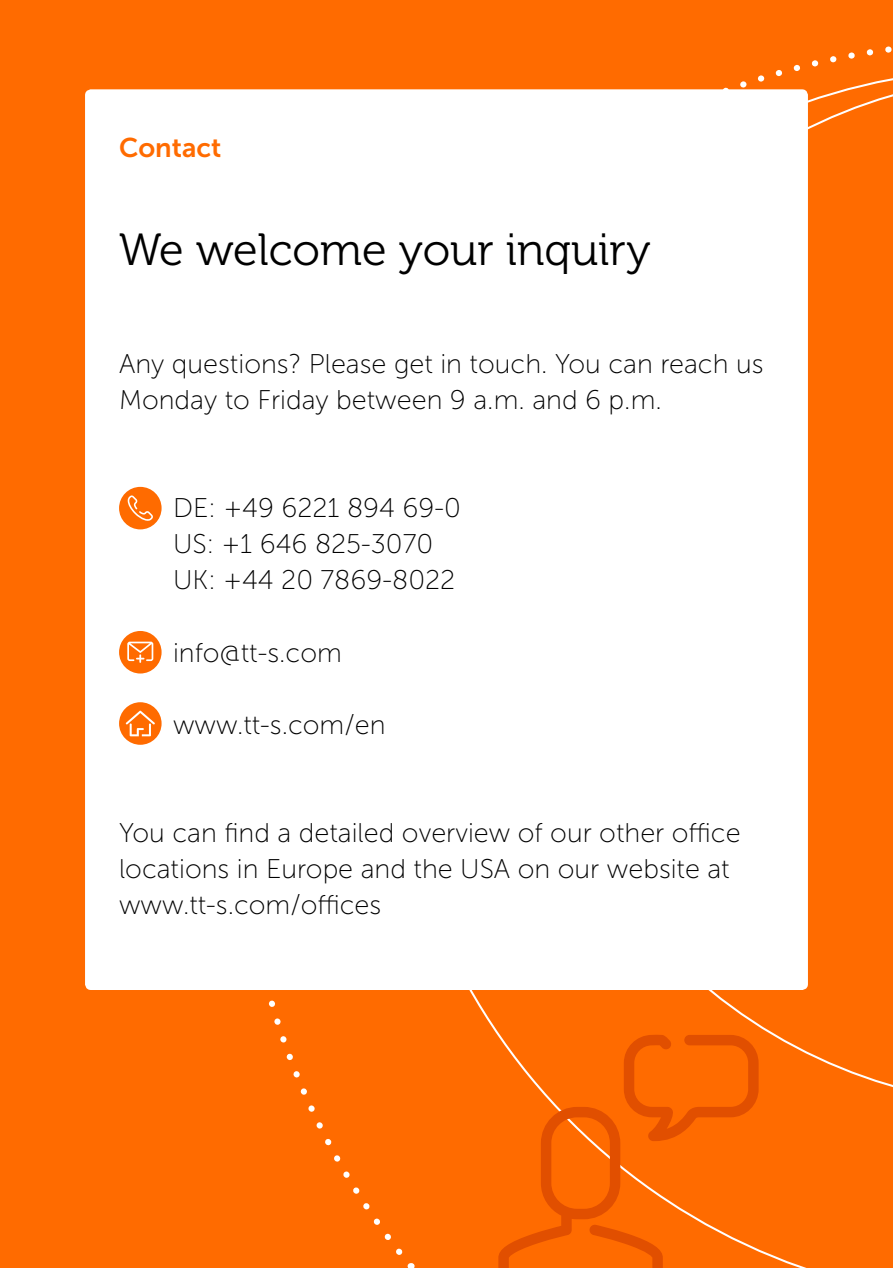
<style>
.page{position:relative;width:893px;height:1268px;background:#fff}
.page>*{position:absolute;margin:0;border:0;box-sizing:border-box;transform-origin:0 0}
.t1{font:45px "Museo 300";color:#000}
.t2{font:27px/36px "Museo Sans 100";color:#000}
.t3{font:27px "Museo Sans 700";color:#ff6b00}
</style>
<div class="page">
<div style="left:0;top:0;width:893px;height:1267px;background:#ff6b00"></div>
<svg style="left:723px;top:46px;width:170px;height:84px"></svg>
<div style="left:85px;top:89px;width:723px;height:900px;background:#fff;border-radius:6px"></div>
<div style="left:119px;top:487px;width:43px;height:42px;background:#ff6b00;border-radius:50%"></div>
<svg style="left:128px;top:495px;width:25px;height:26px"></svg>
<div style="left:119px;top:631px;width:43px;height:42px;background:#ff6b00;border-radius:50%"></div>
<svg style="left:127px;top:641px;width:26px;height:21px"></svg>
<div style="left:119px;top:702px;width:43px;height:42px;background:#ff6b00;border-radius:50%"></div>
<svg style="left:126px;top:710px;width:29px;height:26px"></svg>
<svg style="left:498px;top:1034px;width:261px;height:233px"></svg>
<p class="t3" style="left:119px;top:133px;width:104px">Contact</p>
<h1 class="t1" style="left:119px;top:225px;width:533px">We welcome your inquiry</h1>
<p class="t2" style="left:119px;top:346px;width:646px">Any questions? Please get in touch. You can reach us<br>Monday to Friday between 9 a.m. and 6 p.m.</p>
<p class="t2" style="left:173px;top:490px;width:289px">DE: +49 6221 894 69-0<br>US: +1 646 825-3070<br>UK: +44 20 7869-8022</p>
<p class="t2" style="left:173px;top:634px;width:170px">info@tt-s.com</p>
<p class="t2" style="left:173px;top:706px;width:214px">www.tt-s.com/en</p>
<p class="t2" style="left:119px;top:814px;width:623px">You can find a detailed overview of our other office locations in Europe and the USA on our website at www.tt-s.com/offices</p>
</div>
